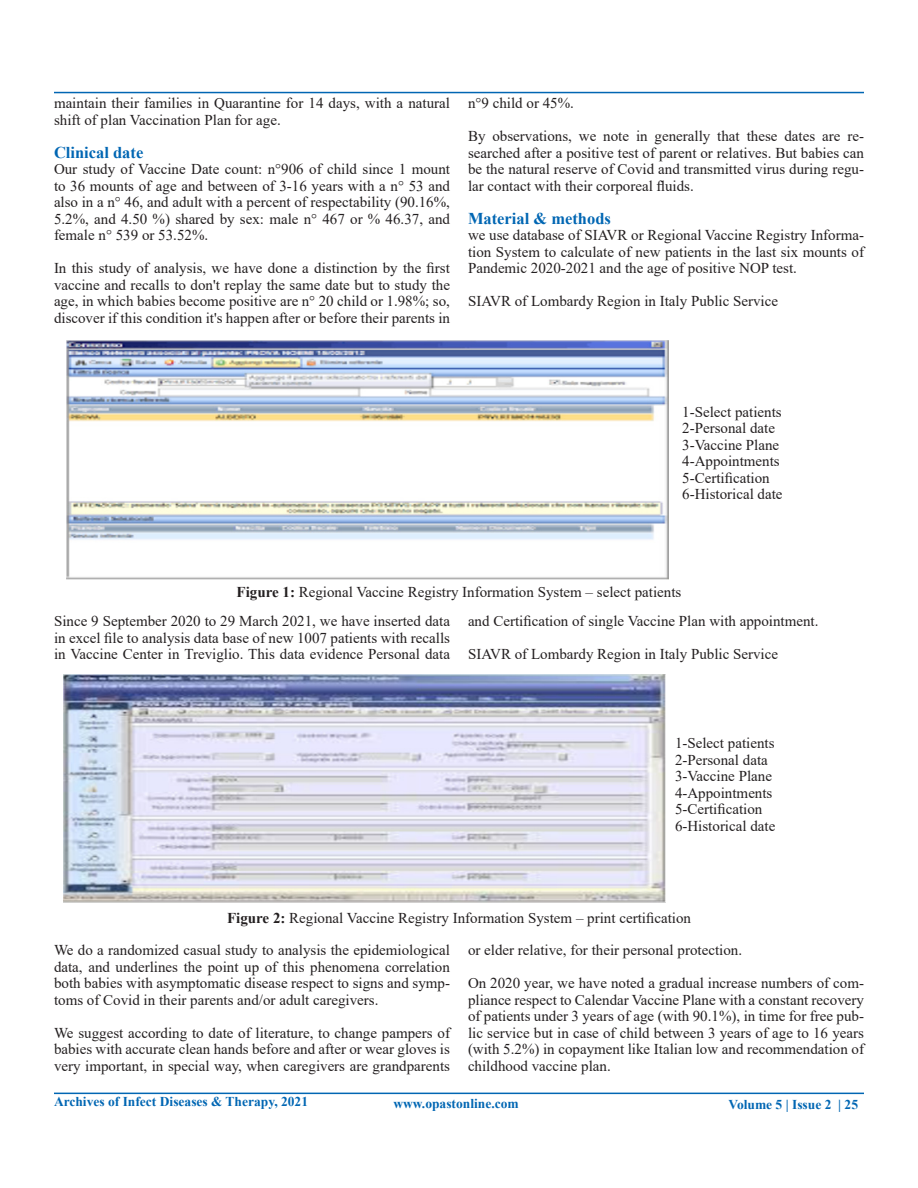
<style>
.page{position:relative;width:918px;height:1188px;background:#fff}
.page>*{position:absolute;margin:0;border:0;box-sizing:border-box;transform-origin:0 0}
.t1{font:700 16.5px "Times New Roman";color:#0166b3}
.t2{font:15px/16.5px "Times New Roman";color:#231f20;text-align:justify}
.t3{font:700 13.5px "Times New Roman";color:#0166b3}
.s1{font-weight:700}
</style>
<div class="page">
<hr style="left:54px;top:92px;width:810px;height:1px;background:#0166b3">
<hr style="left:54px;top:1093px;width:810px;height:1px;background:#0166b3">
<img style="left:66px;top:340px;width:603px;height:240px">
<img style="left:63px;top:674px;width:603px;height:228px">
<p class="t2" style="left:54px;top:94px;width:398px">maintain their families in Quarantine for 14 days, with a natural shift of plan Vaccination Plan for age.</p>
<p class="t1" style="left:54px;top:140px;width:91px">Clinical date</p>
<p class="t2" style="left:54px;top:160px;width:398px">Our study of Vaccine Date count: n°906 of child since 1 mount to 36 mounts of age and between of 3-16 years with a n° 53 and also in a n° 46, and adult with a percent of respectability (90.16%, 5.2%, and 4.50 %) shared by sex: male n° 467 or % 46.37, and female n° 539 or 53.52%.</p>
<p class="t2" style="left:54px;top:259px;width:398px">In this study of analysis, we have done a distinction by the first vaccine and recalls to don't replay the same date but to study the age, in which babies become positive are n° 20 child or 1.98%; so, discover if this condition it's happen after or before their parents in</p>
<p class="t2" style="left:468px;top:94px;width:107px">n°9 child or 45%.</p>
<p class="t2" style="left:468px;top:127px;width:398px">By observations, we note in generally that these dates are re&shy;searched after a positive test of parent or relatives. But babies can be the natural reserve of Covid and transmitted virus during regu&shy;lar contact with their corporeal fluids.</p>
<p class="t1" style="left:468px;top:206px;width:144px">Material &amp; methods</p>
<p class="t2" style="left:468px;top:226px;width:398px">we use database of SIAVR or Regional Vaccine Registry Informa&shy;tion System to calculate of new patients in the last six mounts of Pandemic 2020-2021 and the age of positive NOP test.</p>
<p class="t2" style="left:468px;top:292px;width:312px">SIAVR of Lombardy Region in Italy Public Service</p>
<p class="t2" style="left:682px;top:403px;width:101px">1-Select patients</p>
<p class="t2" style="left:682px;top:420px;width:94px">2-Personal date</p>
<p class="t2" style="left:682px;top:436px;width:99px">3-Vaccine Plane</p>
<p class="t2" style="left:682px;top:453px;width:99px">4-Appointments</p>
<p class="t2" style="left:682px;top:469px;width:89px">5-Certification</p>
<p class="t2" style="left:682px;top:486px;width:102px">6-Historical date</p>
<p class="t2" style="left:237px;top:583px;width:446px"><span class="s1">Figure 1:</span> Regional Vaccine Registry Information System – select patients</p>
<p class="t2" style="left:54px;top:612px;width:398px">Since 9 September 2020 to 29 March 2021, we have inserted data in excel file to analysis data base of new 1007 patients with recalls in Vaccine Center in Treviglio. This data evidence Personal data</p>
<p class="t2" style="left:468px;top:612px;width:352px">and Certification of single Vaccine Plan with appointment.</p>
<p class="t2" style="left:468px;top:645px;width:312px">SIAVR of Lombardy Region in Italy Public Service</p>
<p class="t2" style="left:675px;top:734px;width:101px">1-Select patients</p>
<p class="t2" style="left:675px;top:751px;width:94px">2-Personal data</p>
<p class="t2" style="left:675px;top:767px;width:99px">3-Vaccine Plane</p>
<p class="t2" style="left:675px;top:784px;width:99px">4-Appointments</p>
<p class="t2" style="left:675px;top:800px;width:89px">5-Certification</p>
<p class="t2" style="left:675px;top:817px;width:102px">6-Historical date</p>
<p class="t2" style="left:227px;top:909px;width:465px"><span class="s1">Figure 2:</span> Regional Vaccine Registry Information System – print certification</p>
<p class="t2" style="left:54px;top:942px;width:398px">We do a randomized casual study to analysis the epidemiological data, and underlines the point up of this phenomena correlation both babies with asymptomatic disease respect to signs and symp&shy;toms of Covid in their parents and/or adult caregivers.</p>
<p class="t2" style="left:54px;top:1024px;width:398px">We suggest according to date of literature, to change pampers of babies with accurate clean hands before and after or wear gloves is very important, in special way, when caregivers are grandparents</p>
<p class="t2" style="left:468px;top:942px;width:276px">or elder relative, for their personal protection.</p>
<p class="t2" style="left:468px;top:975px;width:398px">On 2020 year, we have noted a gradual increase numbers of com&shy;pliance respect to Calendar Vaccine Plane with a constant recovery of patients under 3 years of age (with 90.1%), in time for free pub&shy;lic service but in case of child between 3 years of age to 16 years (with 5.2%) in copayment like Italian low and recommendation of childhood vaccine plan.</p>
<p class="t3" style="left:54px;top:1092px;width:256px">Archives of Infect Diseases &amp; Therapy, 2021</p>
<p class="t3" style="left:393px;top:1094px;width:127px">www.opastonline.com</p>
<p class="t3" style="left:729px;top:1094px;width:131px">Volume 5 | Issue 2 | 25</p>
</div>
